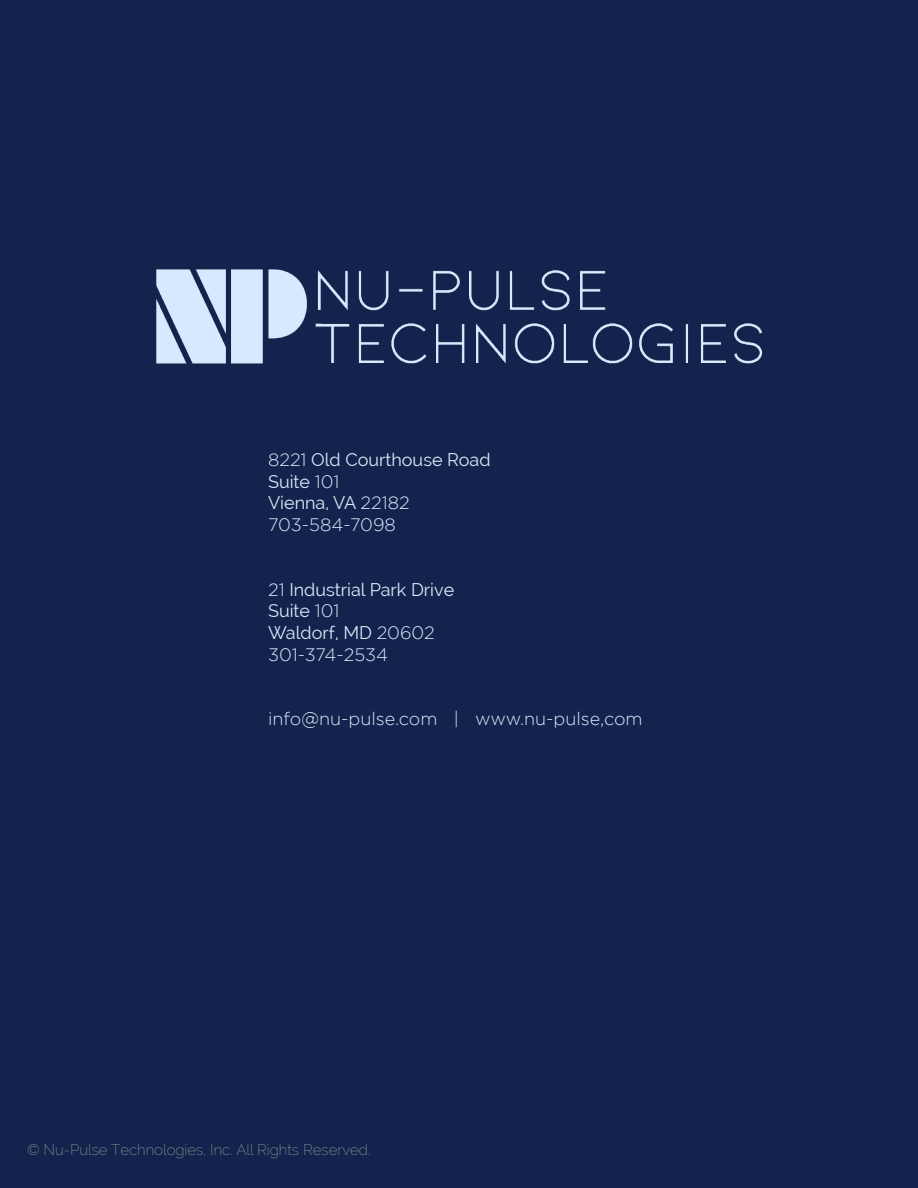
<style>
.page{position:relative;width:918px;height:1188px;background:#12244d}
.page>*{position:absolute;margin:0;border:0;box-sizing:border-box;transform-origin:0 0}
.t1{font:18px "Raleway";color:#d6e9f7}
.t2{font:300 18px "Gotham";color:#d6e9f7}
.t3{font:200 15px "Raleway";color:#939598}
.s1{font-family:"Gotham";font-weight:300}
</style>
<div class="page">
<img style="left:156px;top:269px;width:607px;height:95px">
<p class="t1" style="left:268px;top:449px;width:224px"><span class="s1">8221</span> Old Courthouse Road</p>
<p class="t1" style="left:268px;top:471px;width:73px">Suite <span class="s1">101</span></p>
<p class="t1" style="left:268px;top:493px;width:143px">Vienna, VA <span class="s1">22182</span></p>
<p class="t2" style="left:268px;top:515px;width:129px">703-584-7098</p>
<p class="t1" style="left:268px;top:579px;width:188px"><span class="s1">21</span> Industrial Park Drive</p>
<p class="t1" style="left:268px;top:601px;width:73px">Suite <span class="s1">101</span></p>
<p class="t1" style="left:268px;top:622px;width:168px">Waldorf, MD <span class="s1">20602</span></p>
<p class="t2" style="left:268px;top:644px;width:122px">301-374-2534</p>
<p class="t2" style="left:268px;top:709px;width:376px">info@nu-pulse.com | www.nu-pulse,com</p>
<p class="t3" style="left:27px;top:1141px;width:345px">© Nu-Pulse Technologies, Inc. All Rights Reserved.</p>
</div>
